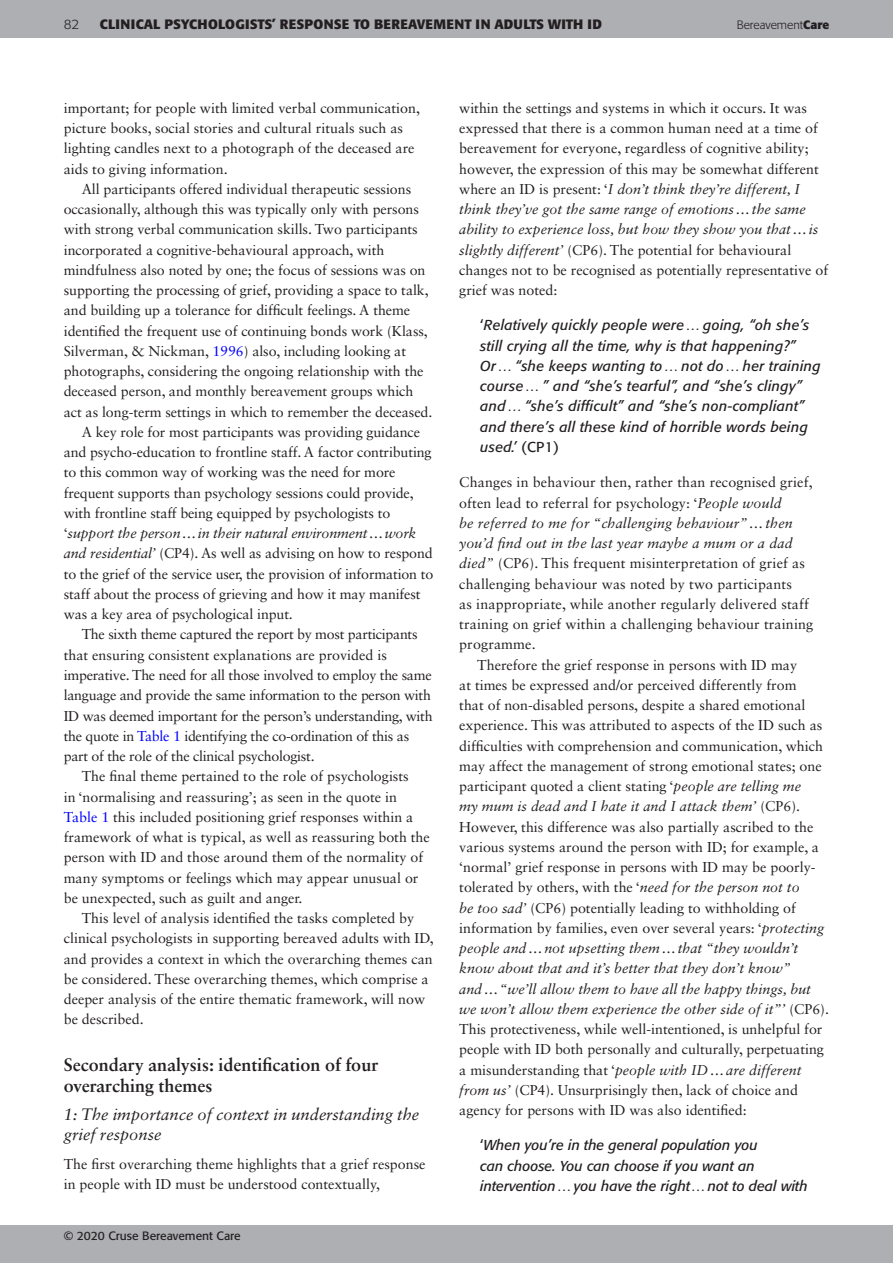
<style>
.page{position:relative;width:893px;height:1263px;background:#fff}
.page>*{position:absolute;margin:0;border:0;box-sizing:border-box;transform-origin:0 0}
.t1{font:700 18px/21px "Sabon LT Std";color:#231f20}
.t2{font:italic 16.5px/19.5px "Sabon LT Std";color:#231f20}
.t3{font:14.25px/20.2px "Sabon LT Std";color:#231f20}
.t4{font:14.25px "Sabon LT Std";letter-spacing:-.02em;color:#231f20}
.t5{font:italic 14.25px/20.2px "Formata";letter-spacing:.02em;color:#231f20}
.t6{font:italic 14.25px/20.2px "Formata";color:#231f20}
.t7{font:italic 14.25px "Sabon LT Std";letter-spacing:-.01em;color:#231f20}
.t8{font:700 13.5px "Formata";letter-spacing:.02em;color:#231f20}
.t9{font:300 13.5px "Formata";color:#231f20}
.t10{font:12px "Formata";color:#231f20}
.t11{font:300 12px "Formata";color:#231f20}
.s1{font-weight:700}
.s2{color:#00f}
.s3{font-style:normal}
.s4{font-style:italic}
</style>
<div class="page">
<div style="left:0;top:0;width:893px;height:38px;background:#aeafb3"></div>
<div style="left:0;top:1225px;width:893px;height:38px;background:#aeafb3"></div>
<p class="t9" style="left:64px;top:17px;width:17px">82</p>
<p class="t8" style="left:100px;top:16px;width:33px">CLINICAL</p>
<p class="t8" style="left:164px;top:16px;width:221px">PSYCHOLOGISTS’ RESPONSE TO BEREAVEME</p>
<p class="t8" style="left:454px;top:16px;width:148px">NT IN ADULT S WITH ID</p>
<p class="t11" style="left:737px;top:18px;width:94px">Bereavement<span class="s1">CARE</span></p>
<p class="t3" style="left:64px;top:98px;width:358px">important; for people with limited verbal communication, picture books, social stories and cultural rituals such as lighting candles next to a photograph of the deceased are aids to giving information.</p>
<p class="t3" style="left:82px;top:179px;width:331px">All participants offered individual therapeutic sessions</p>
<p class="t3" style="left:64px;top:199px;width:357px">occasionally, although this was typically only with persons</p>
<p class="t3" style="left:64px;top:219px;width:356px">with strong verbal communication skills. Two participants</p>
<p class="t3" style="left:64px;top:239px;width:322px">incorporated a cognitive-behavioural approach, with</p>
<p class="t3" style="left:64px;top:260px;width:363px">mindfulness also noted by one; the focus of sessions was on</p>
<p class="t3" style="left:64px;top:280px;width:366px">supporting the processing of grief, providing a space to talk,</p>
<p class="t3" style="left:64px;top:300px;width:348px">and building up a tolerance for difficult feelings. A theme</p>
<p class="t3" style="left:64px;top:320px;width:366px">identified the frequent use of continuing bonds work (Klass,</p>
<p class="t3" style="left:64px;top:341px;width:344px">Silverman, &amp; Nickman, <span class="s2">1996</span>) also, including looking at</p>
<p class="t3" style="left:64px;top:361px;width:361px">photographs, considering the ongoing relationship with the</p>
<p class="t3" style="left:64px;top:381px;width:351px">deceased person, and monthly bereavement groups which</p>
<p class="t3" style="left:64px;top:401px;width:370px">act as long-term settings in which to remember the deceased.</p>
<p class="t3" style="left:82px;top:422px;width:340px">A key role for most participants was providing guidance</p>
<p class="t3" style="left:64px;top:442px;width:369px">and psycho-education to frontline staff. A factor contributing</p>
<p class="t3" style="left:64px;top:462px;width:333px">to this common way of working was the need for more</p>
<p class="t3" style="left:64px;top:482px;width:351px">frequent supports than psychology sessions could provide,</p>
<p class="t3" style="left:64px;top:503px;width:328px">with frontline staff being equipped by psychologists to</p>
<p class="t7" style="left:64px;top:525px;width:354px"><span class="s3">‘</span>support the person…in their natural environment…work</p>
<p class="t3" style="left:64px;top:543px;width:370px"><span class="s4">and residential’</span> (CP4). As well as advising on how to respond</p>
<p class="t3" style="left:64px;top:563px;width:371px">to the grief of the service user, the provision of information to</p>
<p class="t3" style="left:64px;top:584px;width:358px">staff about the process of grieving and how it may manifest</p>
<p class="t3" style="left:64px;top:604px;width:231px">was a key area of psychological input.</p>
<p class="t4" style="left:82px;top:626px;width:337px">The sixth theme captured the report by most participants</p>
<p class="t3" style="left:64px;top:644px;width:325px">that ensuring consistent explanations are provided is</p>
<p class="t4" style="left:64px;top:666px;width:369px">imperative. The need for all those involved to employ the same</p>
<p class="t4" style="left:64px;top:687px;width:369px">language and provide the same information to the person with</p>
<p class="t4" style="left:64px;top:707px;width:370px">ID was deemed important for the person’s understanding, with</p>
<p class="t4" style="left:64px;top:727px;width:347px">the quote in <span class="s2">Table 1</span> identifying the co-ordination of this as</p>
<p class="t4" style="left:64px;top:747px;width:252px">part of the role of the clinical psychologist.</p>
<p class="t3" style="left:82px;top:766px;width:328px">The final theme pertained to the role of psychologists</p>
<p class="t3" style="left:64px;top:786px;width:335px">in ‘normalising and reassuring’; as seen in the quote in</p>
<p class="t3" style="left:64px;top:806px;width:351px"><span class="s2">Table 1</span> this included positioning grief responses within a</p>
<p class="t3" style="left:64px;top:827px;width:368px">framework of what is typical, as well as reassuring both the</p>
<p class="t3" style="left:64px;top:847px;width:361px">person with ID and those around them of the normality of</p>
<p class="t3" style="left:64px;top:867px;width:356px">many symptoms or feelings which may appear unusual or</p>
<p class="t3" style="left:64px;top:887px;width:240px">be unexpected, such as guilt and anger.</p>
<p class="t3" style="left:82px;top:908px;width:334px">This level of analysis identified the tasks completed by</p>
<p class="t3" style="left:64px;top:928px;width:371px">clinical psychologists in supporting bereaved adults with ID,</p>
<p class="t3" style="left:64px;top:948px;width:370px">and provides a context in which the overarching themes can</p>
<p class="t3" style="left:64px;top:968px;width:366px">be considered. These overarching themes, which comprise a</p>
<p class="t3" style="left:64px;top:989px;width:363px">deeper analysis of the entire thematic framework, will now</p>
<p class="t3" style="left:64px;top:1009px;width:81px">be described.</p>
<p class="t1" style="left:64px;top:1054px;width:316px">Secondary analysis: identification of four overarching themes</p>
<p class="t2" style="left:64px;top:1105px;width:357px">1: The importance of context in understanding the grief response</p>
<p class="t3" style="left:64px;top:1154px;width:363px">The first overarching theme highlights that a grief response in people with ID must be understood contextually,</p>
<p class="t10" style="left:64px;top:1228px;width:178px">© 2020 Cruse Bereavement Care</p>
<p class="t3" style="left:459px;top:98px;width:370px">within the settings and systems in which it occurs. It was expressed that there is a common human need at a time of bereavement for everyone, regardless of cognitive ability; however, the expression of this may be somewhat different where an ID is present: ‘<span class="s4">I don’t think they’re different, I think they’ve got the same range of emotions…the same ability to experience loss, but how they show you that…is slightly different’</span> (CP6). The potential for behavioural changes not to be recognised as potentially representative of grief was noted:</p>
<p class="t5" style="left:480px;top:315px;width:342px"><span class="s3">‘</span>Relatively quickly people were…going, “oh she’s still crying all the time, why is that happening?” Or…“she keeps wanting to…not do…her training course…” and “she’s tearful”, and “she’s clingy” and…“she’s difficult” and “she’s non-compliant” and there’s all these kind of horrible words being used.’ <span class="s3">(CP1)</span></p>
<p class="t3" style="left:459px;top:472px;width:356px">Changes in behaviour then, rather than recognised grief, often lead to referral for psychology: ‘<span class="s4">People would<br>be referred to me for “challenging behaviour”…then you’d find out in the last year maybe a mum or a dad died”</span> (CP6). This frequent misinterpretation of grief as challenging behaviour was noted by two participants<br>as inappropriate, while another regularly delivered staff training on grief within a challenging behaviour training programme.</p>
<p class="t3" style="left:459px;top:654px;width:371px;text-indent:18px">Therefore the grief response in persons with ID may<br>at times be expressed and/or perceived differently from<br>that of non-disabled persons, despite a shared emotional experience. This was attributed to aspects of the ID such as difficulties with comprehension and communication, which may affect the management of strong emotional states; one participant quoted a client stating ‘<span class="s4">people are telling me<br>my mum is dead and I hate it and I attack them’</span> (CP6).<br>However, this difference was also partially ascribed to the various systems around the person with ID; for example, a ‘normal’ grief response in persons with ID may be poorly&shy;tolerated by others, with the ‘<span class="s4">need for the person not to<br>be too sad’</span> (CP6) potentially leading to withholding of information by families, even over several years: ‘<span class="s4">protecting people and…not upsetting them…that “they wouldn’t know about that and it’s better that they don’t know” and…“we’ll allow them to have all the happy things, but we won’t allow them experience the other side of it”’</span> (CP6).<br>This protectiveness, while well-intentioned, is unhelpful for people with ID both personally and culturally, perpetuating a misunderstanding that ‘<span class="s4">people with ID…are different from us’</span> (CP4). Unsurprisingly then, lack of choice and agency for persons with ID was also identified:</p>
<p class="t6" style="left:480px;top:1135px;width:329px"><span class="s3">‘</span>When you’re in the general population you<br>can choose. You can choose if you want an intervention…you have the right…not to deal with</p>
</div>
